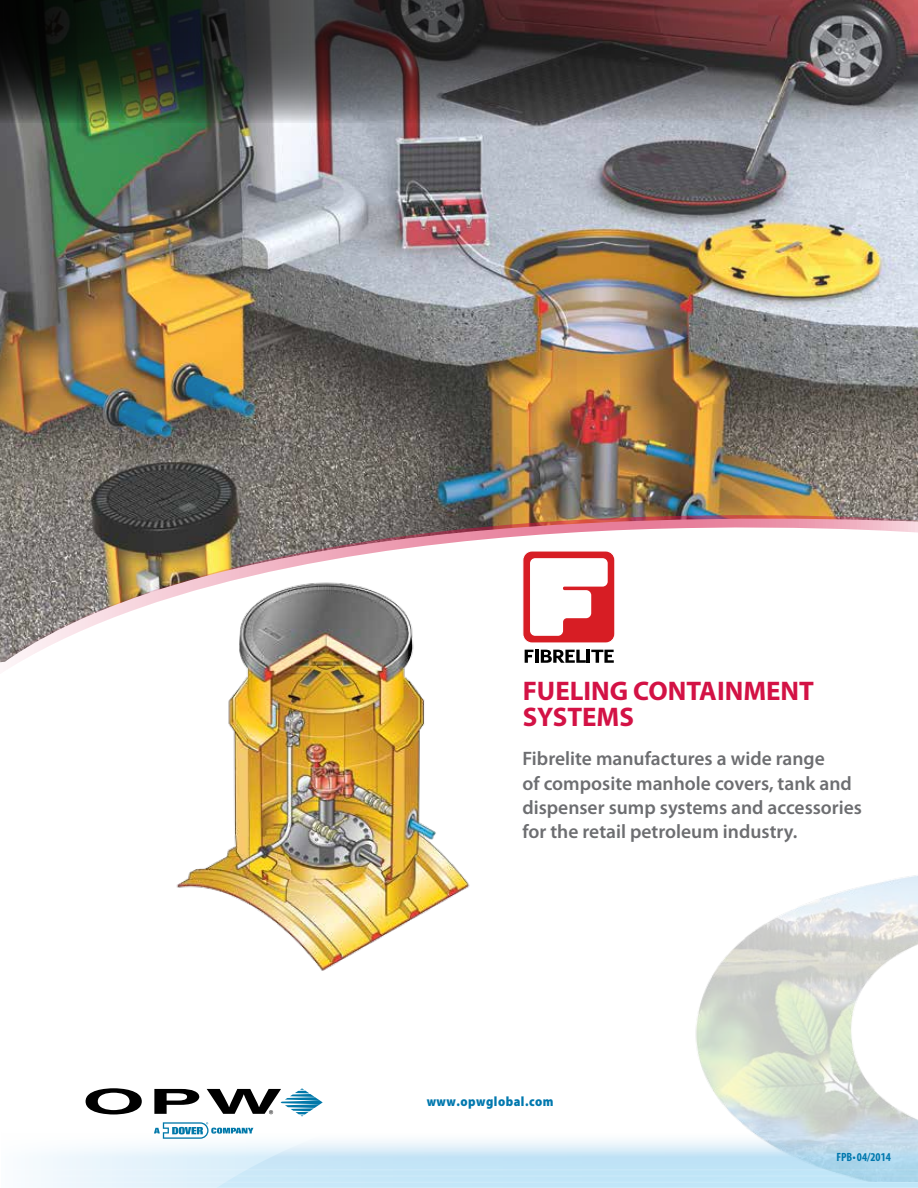
<style>
.page{position:relative;width:918px;height:1188px;background:#fff}
.page>*{position:absolute;margin:0;border:0;box-sizing:border-box;transform-origin:0 0}
.t1{font:700 27px/25.5px "Myriad Pro";color:#d31245}
.t2{font:600 19.5px/24px "Myriad Pro";color:#6d6e71}
.t3{font:900 13.5px "Myriad Pro";letter-spacing:.04em;color:#0078ae;scale:.91 1}
.t4{font:700 condensed 12px "Myriad Pro";color:#0078ae}
</style>
<div class="page">
<img style="left:176px;top:687px;width:294px;height:284px">
<img style="left:0;top:123px;width:918px;height:391px">
<svg style="left:0;top:514px;width:918px;height:173px"></svg>
<div style="left:523px;top:551px;width:92px;height:92px;background:#d71d24;border-radius:9px"></div>
<div style="left:522px;top:551px;width:93px;height:92px;border:1px solid #fff;border-radius:9px"></div>
<svg style="left:530px;top:558px;width:78px;height:78px"></svg>
<svg style="left:525px;top:650px;width:8px;height:13px"></svg>
<hr style="left:535px;top:650px;width:4px;height:13px;background:#000">
<svg style="left:541px;top:650px;width:73px;height:13px"></svg>
<img style="left:695px;top:875px;width:223px;height:255px">
<div style="left:1px;top:1130px;width:917px;height:58px;background:#f7fbfe"></div>
<svg style="left:85px;top:1130px;width:833px;height:57px"></svg>
<hr style="left:0;top:1170px;width:918px;height:1px;background:#fff">
<hr style="left:0;top:1182px;width:918px;height:1px;background:#fff">
<hr style="left:0;top:1176px;width:918px;height:1px;background:#fff">
<hr style="left:0;top:1187px;width:918px;height:1px;background:#fff">
<svg style="left:86px;top:1088px;width:56px;height:26px"></svg>
<svg style="left:154px;top:1089px;width:45px;height:25px"></svg>
<svg style="left:207px;top:1088px;width:116px;height:28px"></svg>
<svg style="left:154px;top:1122px;width:99px;height:17px"></svg>
<img style="left:0;top:0;width:918px;height:123px">
<h1 class="t1" style="left:523px;top:679px;width:293px">FUELING CONTAINMENT<br>SYSTEMS</h1>
<p class="t2" style="left:522px;top:747px;width:341px">Fibrelite manufactures a wide range<br>of composite manhole covers, tank and dispenser sump systems and accessories for the retail petroleum industry.</p>
<p class="t3" style="left:427px;top:1094px;width:141px">www.opwglobal.com</p>
<p class="t4" style="left:836px;top:1150px;width:56px">FPB• 04/2014</p>
</div>
